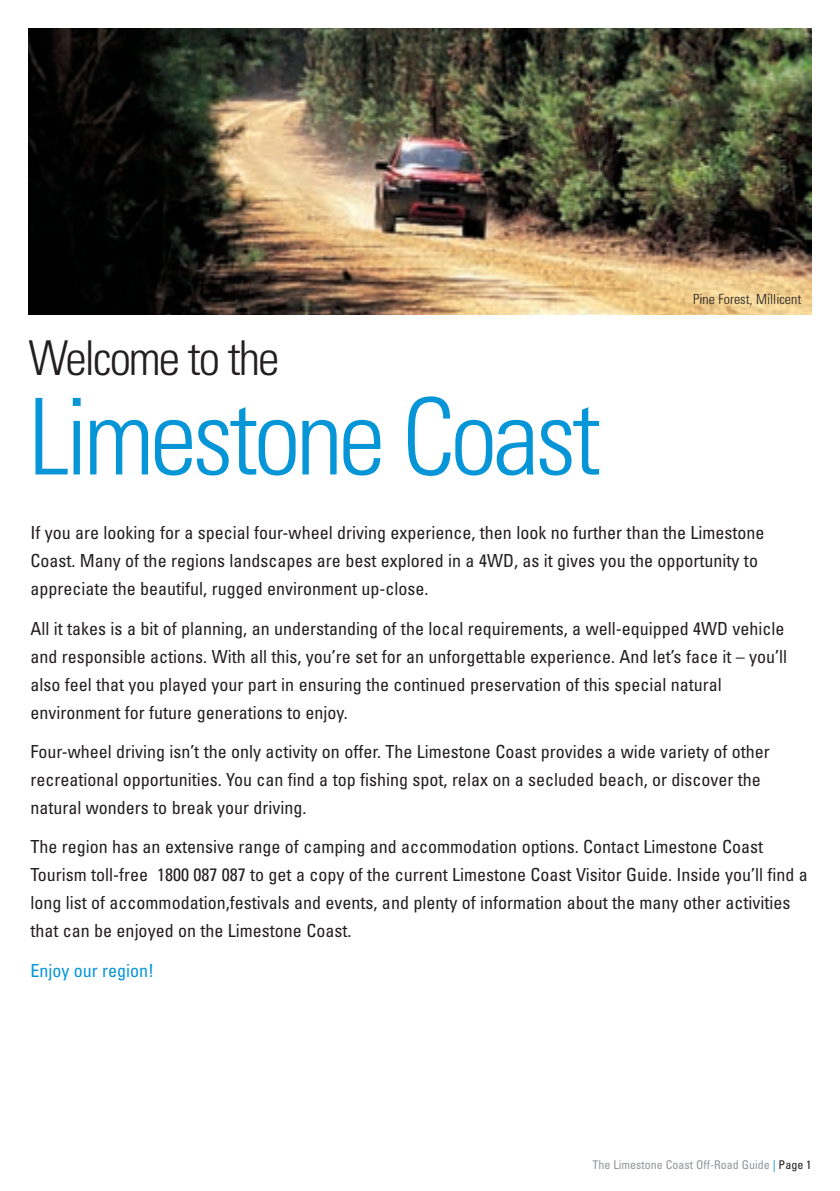
<style>
.page{position:relative;width:840px;height:1191px;background:#fff}
.page>*{position:absolute;margin:0;border:0;box-sizing:border-box;transform-origin:0 0}
.t1{font:300 condensed 106px "Univers";letter-spacing:-.045em;color:#0696d7}
.t2{font:300 condensed 48px "Univers";letter-spacing:-.045em;color:#231f20}
.t3{font:condensed 18px/28px "Univers";color:#231f20}
.t4{font:condensed 18px "Univers";color:#0696d7}
.t5{font:300 condensed 14px "Univers";color:#231f20}
.t6{font:condensed 12px "Univers";color:#939598}
.s1{color:#0696d7}
.s2{color:#231f20}
</style>
<div class="page">
<img style="left:28px;top:28px;width:783px;height:286px">
<h2 class="t2" style="left:28px;top:340px;width:252px">Welcome to the</h2>
<h1 class="t1" style="left:28px;top:398px;width:574px">Limestone Coast</h1>
<p class="t5" style="left:692px;top:294px;width:109px">Pine Forest, Millicent</p>
<p class="t3" style="left:30px;top:520px;width:735px">If you are looking for a special four-wheel driving experience, then look no further than the Limestone<br>Coast. Many of the regions landscapes are best explored in a 4WD, as it gives you the opportunity to appreciate the beautiful, rugged environment up-close.</p>
<p class="t3" style="left:30px;top:616px;width:758px">All it takes is a bit of planning, an understanding of the local requirements, a well-equipped 4WD vehicle and responsible actions. With all this, you’re set for an unforgettable experience. And let’s face it – you’ll also feel that you played your part in ensuring the continued preservation of this special natural environment for future generations to enjoy.</p>
<p class="t3" style="left:30px;top:739px;width:740px">Four-wheel driving isn’t the only activity on offer. The Limestone Coast provides a wide variety of other recreational opportunities. You can find a top fishing spot, relax on a secluded beach, or discover the natural wonders to break your driving.</p>
<p class="t3" style="left:30px;top:834px;width:778px">The region has an extensive range of camping and accommodation options. Contact Limestone Coast Tourism toll-free 1800 087 087 to get a copy of the current Limestone Coast Visitor Guide. Inside you’ll find a long list of accommodation,festivals and events, and plenty of information about the many other activities that can be enjoyed on the Limestone Coast.</p>
<p class="t4" style="left:30px;top:963px;width:125px">Enjoy our region!</p>
<p class="t6" style="left:592px;top:1160px;width:220px">The Limestone Coast Off-Road Guide <span class="s1">|</span> <span class="s2">Page 1</span></p>
</div>
